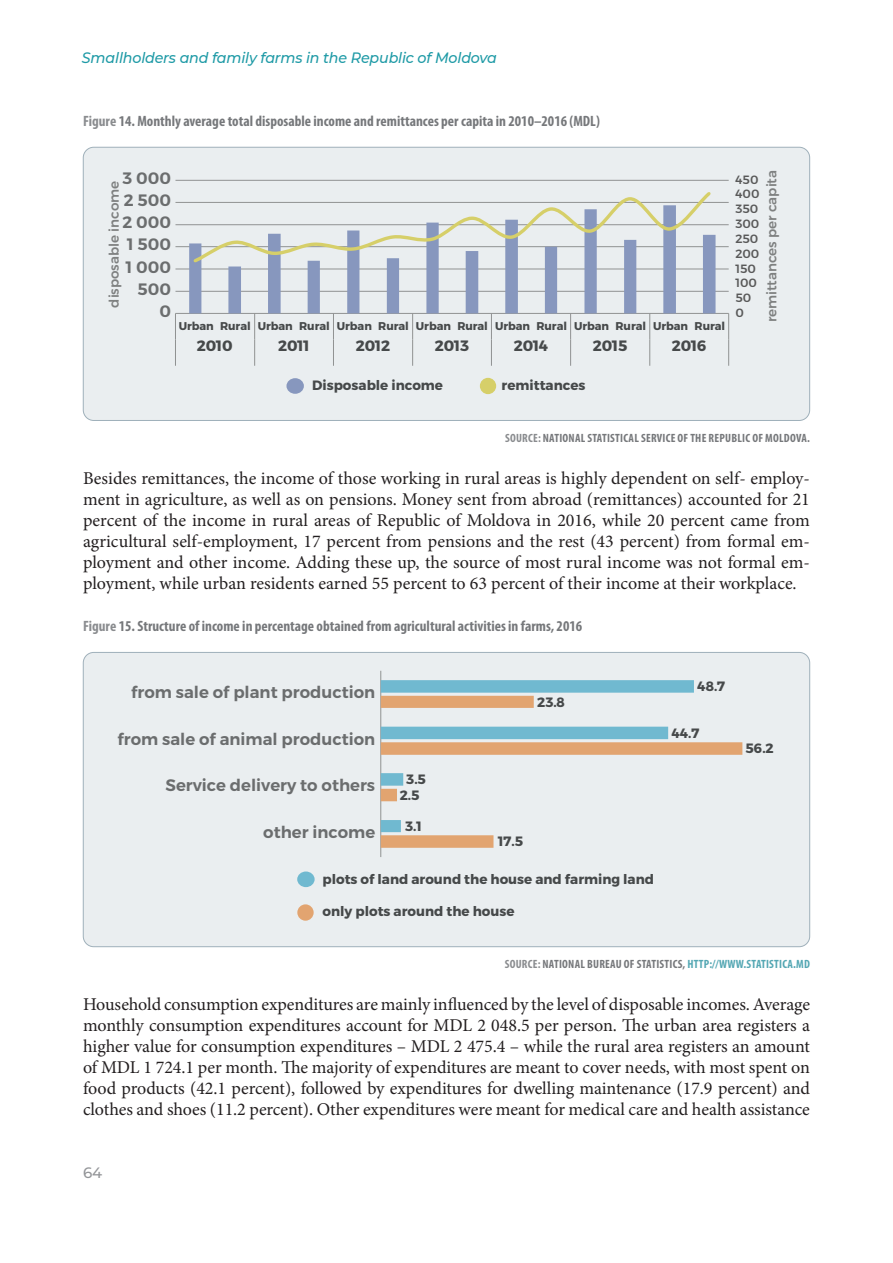
<style>
.page{position:relative;width:893px;height:1263px;background:#fff}
.page>*{position:absolute;margin:0;border:0;box-sizing:border-box;transform-origin:0 0}
.BODY{font:18px/21px "Minion Pro";letter-spacing:-.01em;color:#231f20;text-align:justify}
.Body_Text{font:18px/21px "Minion Pro";color:#231f20;text-align:justify}
.t1{font:600 16.5px "Montserrat";color:#6b6d6e}
.FIGURE_CAPTION{font:700 condensed 15px "Myriad Pro";color:#76787b}
.t2{font:italic 500 15px "Montserrat";letter-spacing:-.01em;color:#1e9aa6;scale:.95 1}
.t3{font:700 15px "Montserrat";letter-spacing:-.005em;color:#46494a}
.t4{font:500 15px "Montserrat";color:#939598}
.t5{font:700 13.5px "Montserrat";color:#46494a}
.t6{font:500 13.5px "Montserrat";letter-spacing:-.005em;color:#7e8080}
.FIGURE_SOURCE{font:700 condensed 12px "Myriad Pro";letter-spacing:.02em;color:#76787b}
.t7{font:500 12px "Montserrat";letter-spacing:-.005em;color:#595959}
.t8{font:700 11.25px "Montserrat";letter-spacing:-.005em;color:#46494a}
.s1{color:#8a8c8f}
.s2{color:#54a7b3}
</style>
<div class="page">
<div style="left:83px;top:147px;width:727px;height:273px;background:#eaeef0;border-radius:10px"></div>
<hr style="left:175px;top:291px;width:554px;height:1px;background:#909292">
<hr style="left:175px;top:269px;width:554px;height:1px;background:#909292">
<hr style="left:175px;top:246px;width:554px;height:1px;background:#909292">
<hr style="left:175px;top:224px;width:554px;height:1px;background:#909292">
<hr style="left:175px;top:202px;width:554px;height:1px;background:#909292">
<hr style="left:175px;top:180px;width:554px;height:1px;background:#909292">
<hr style="left:175px;top:313px;width:554px;height:1px;background:#909292">
<svg style="left:175px;top:313px;width:1px;height:53px"></svg>
<svg style="left:254px;top:314px;width:1px;height:52px"></svg>
<svg style="left:333px;top:314px;width:1px;height:52px"></svg>
<svg style="left:412px;top:314px;width:1px;height:52px"></svg>
<svg style="left:491px;top:314px;width:1px;height:52px"></svg>
<svg style="left:570px;top:314px;width:1px;height:52px"></svg>
<svg style="left:649px;top:314px;width:1px;height:52px"></svg>
<svg style="left:728px;top:313px;width:1px;height:53px"></svg>
<svg style="left:189px;top:224px;width:526px;height:89px"></svg>
<svg style="left:191px;top:192px;width:523px;height:73px"></svg>
<div style="left:480px;top:378px;width:16px;height:16px;background:#d6cf69;border-radius:50%"></div>
<div style="left:286px;top:378px;width:18px;height:16px;background:#8797be;border-radius:50%"></div>
<div style="left:83px;top:652px;width:727px;height:295px;background:#eaeef0;border-radius:10px"></div>
<hr style="left:380px;top:671px;width:1px;height:186px;background:#909292">
<svg style="left:381px;top:680px;width:313px;height:16px;fill:#70b9d0"></svg>
<svg style="left:381px;top:696px;width:361px;height:152px"></svg>
<div style="left:297px;top:904px;width:17px;height:17px;background:#e2a470;border-radius:50%"></div>
<div style="left:297px;top:871px;width:18px;height:16px;background:#70b9d0;border-radius:50%"></div>
<p class="t2" style="left:82px;top:47px;width:438px">Smallholders and family farms in the Republic of Moldova</p>
<p class="FIGURE_CAPTION" style="left:83px;top:112px;width:518px"><span class="s1">Figure</span> 14. Monthly average total disposable income and remittances per capita in 2010–2016 (MDL)</p>
<p class="t1" style="left:122px;top:165px;width:50px">3 000</p>
<p class="t6" style="left:103px;top:308px;width:128px;rotate:-90deg">disposable income</p>
<p class="t1" style="left:124px;top:187px;width:49px">2 500</p>
<p class="t1" style="left:123px;top:209px;width:50px">2 000</p>
<p class="t1" style="left:127px;top:231px;width:45px">1 500</p>
<p class="t1" style="left:126px;top:254px;width:47px">1 000</p>
<p class="t1" style="left:138px;top:276px;width:35px">500</p>
<p class="t1" style="left:159px;top:298px;width:13px">0</p>
<p class="t8" style="left:179px;top:317px;width:548px">Urban Rural Urban Rural Urban Rural Urban Rural Urban Rural Urban Rural Urban Rural</p>
<p class="t3" style="left:197px;top:333px;width:37px">2010</p>
<p class="t3" style="left:278px;top:333px;width:33px">2011</p>
<p class="t3" style="left:356px;top:333px;width:36px">2012</p>
<p class="t3" style="left:435px;top:333px;width:36px">2013</p>
<p class="t3" style="left:514px;top:333px;width:36px">2014</p>
<p class="t3" style="left:593px;top:333px;width:36px">2015</p>
<p class="t3" style="left:672px;top:333px;width:36px">2016</p>
<p class="t5" style="left:312px;top:375px;width:132px">Disposable income</p>
<p class="t5" style="left:502px;top:375px;width:85px">remittances</p>
<p class="t6" style="left:761px;top:322px;width:154px;rotate:-90deg">remittances per capita</p>
<p class="t7" style="left:735px;top:170px;width:24px">450</p>
<p class="t7" style="left:735px;top:185px;width:25px">400</p>
<p class="t7" style="left:735px;top:200px;width:24px">350</p>
<p class="t7" style="left:735px;top:215px;width:25px">300</p>
<p class="t7" style="left:735px;top:229px;width:24px">250</p>
<p class="t7" style="left:735px;top:244px;width:25px">200</p>
<p class="t7" style="left:735px;top:259px;width:22px">150</p>
<p class="t7" style="left:735px;top:274px;width:23px">100</p>
<p class="t7" style="left:735px;top:288px;width:17px">50</p>
<p class="t7" style="left:735px;top:303px;width:10px">0</p>
<p class="FIGURE_SOURCE" style="left:505px;top:430px;width:306px"><span class="s1">SOURCE:</span> NATIONAL STATISTICAL SERVICE OF THE REPUBLIC OF MOLDOVA.</p>
<p class="Body_Text" style="left:83px;top:468px;width:728px">Besides remittances, the income of those working in rural areas is highly dependent on self- employ&shy;ment in agriculture, as well as on pensions. Money sent from abroad (remittances) accounted for 21 percent of the income in rural areas of Republic of Moldova in 2016, while 20 percent came from agricultural self-employment, 17 percent from pensions and the rest (43 percent) from formal em&shy;ployment and other income. Adding these up, the source of most rural income was not formal em&shy;ployment, while urban residents earned 55 percent to 63 percent of their income at their workplace.</p>
<p class="FIGURE_CAPTION" style="left:83px;top:617px;width:501px"><span class="s1">Figure</span> 15. Structure of income in percentage obtained from agricultural activities in farms, 2016</p>
<p class="t1" style="left:131px;top:679px;width:245px">from sale of plant production</p>
<p class="t1" style="left:118px;top:726px;width:259px">from sale of animal production</p>
<p class="t1" style="left:166px;top:772px;width:211px">Service delivery to others</p>
<p class="t1" style="left:263px;top:819px;width:113px">other income</p>
<p class="t5" style="left:322px;top:868px;width:333px">plots of land around the house and farming land</p>
<p class="t5" style="left:322px;top:900px;width:194px">only plots around the house</p>
<p class="t5" style="left:537px;top:691px;width:29px">23.8</p>
<p class="t5" style="left:406px;top:768px;width:21px">3.5</p>
<p class="t5" style="left:405px;top:815px;width:18px">3.1</p>
<p class="t5" style="left:400px;top:784px;width:21px">2.5</p>
<p class="t5" style="left:498px;top:830px;width:26px">17.5</p>
<p class="t5" style="left:697px;top:675px;width:29px">48.7</p>
<p class="t5" style="left:672px;top:722px;width:29px">44.7</p>
<p class="t5" style="left:746px;top:737px;width:30px">56.2</p>
<p class="FIGURE_SOURCE" style="left:505px;top:956px;width:307px"><span class="s1">SOURCE:</span> NATIONAL BUREAU OF STATISTICS, <span class="s2">HTTP://WWW.STATISTICA.MD</span></p>
<p class="BODY" style="left:83px;top:994px;width:728px">Household consumption expenditures are mainly influenced by the level of disposable incomes. Average monthly consumption expenditures account for MDL 2 048.5 per person. The urban area registers a higher value for consumption expenditures – MDL 2 475.4 – while the rural area registers an amount of MDL 1 724.1 per month. The majority of expenditures are meant to cover needs, with most spent on food products (42.1 percent), followed by expenditures for dwelling maintenance (17.9 percent) and clothes and shoes (11.2 percent). Other expenditures were meant for medical care and health assistance</p>
<p class="t4" style="left:83px;top:1163px;width:21px">64</p>
</div>
